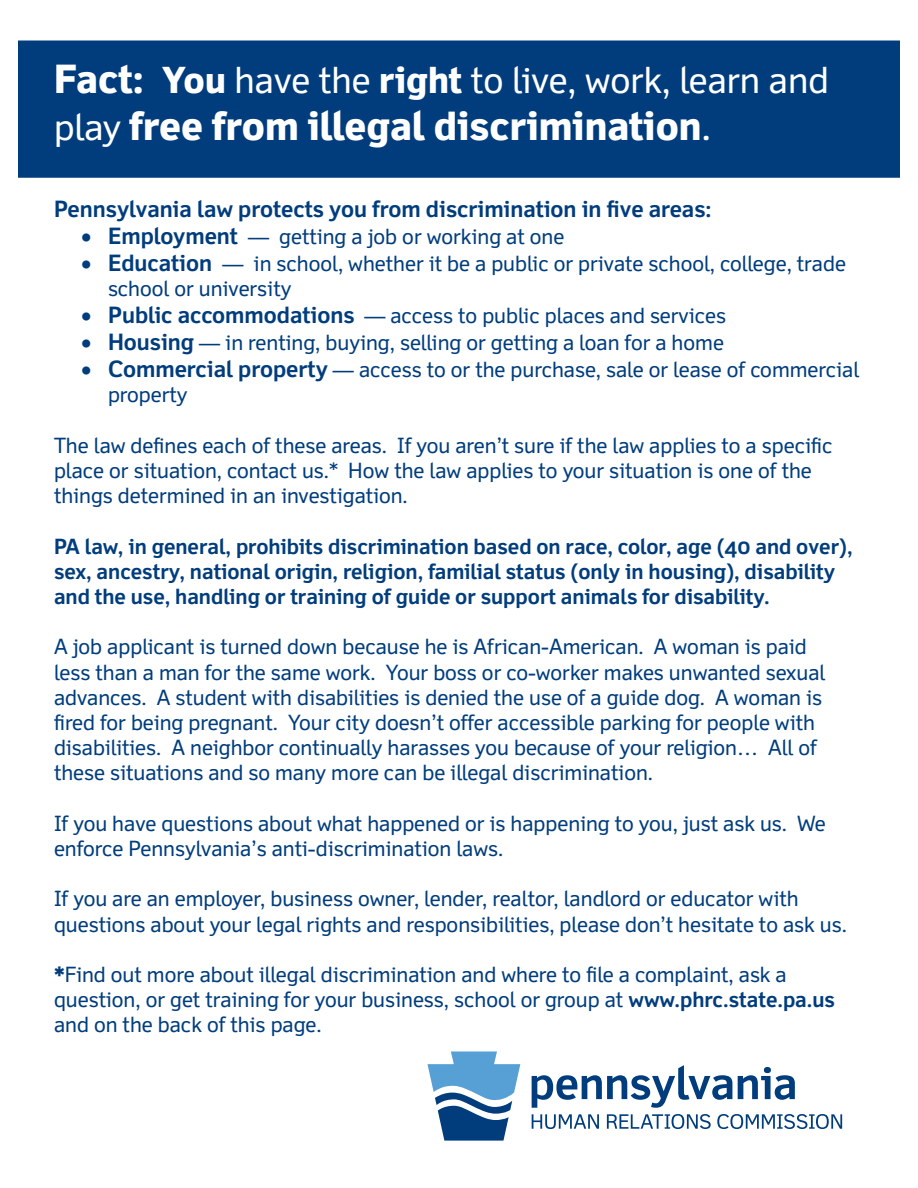
<style>
.page{position:relative;width:918px;height:1188px;background:#fff}
.page>*{position:absolute;margin:0;border:0;box-sizing:border-box;transform-origin:0 0}
.t1{font:800 39px "Felbridge Std";color:#fff}
.t2{font:36px "Felbridge Std";color:#fff}
.t3{font:700 22.5px "Felbridge Std";color:#013d7d}
.t4{font:21px/25.2px "Felbridge Std";color:#013d7d}
.t5{font:700 21px/25.2px "Felbridge Std";color:#013d7d}
.s1{font-weight:800;font-size:39px}
.s2{font-weight:800}
.s3{font-weight:400;font-size:36px}
.s4{font-weight:400}
.s5{font-weight:700;font-size:22.5px}
.s6{font-weight:700}
</style>
<div class="page">
<div style="left:18px;top:40px;width:882px;height:138px;background:#013d7d;border:2px solid #013d7d"></div>
<svg style="left:532px;top:1065px;width:200px;height:43px"></svg>
<svg style="left:738px;top:1067px;width:57px;height:33px"></svg>
<svg style="left:532px;top:1114px;width:67px;height:15px"></svg>
<svg style="left:607px;top:1114px;width:104px;height:15px"></svg>
<svg style="left:717px;top:1114px;width:125px;height:15px"></svg>
<svg style="left:428px;top:1052px;width:92px;height:89px"></svg>
<p class="t2" style="left:54px;top:58px;width:776px"><span class="s1">Fact:</span> <span class="s2">You</span> have the <span class="s2">right</span> to live, work, learn and</p>
<p class="t1" style="left:54px;top:102px;width:659px"><span class="s3">play</span> free from illegal discrimination<span class="s4">.</span></p>
<p class="t3" style="left:54px;top:195px;width:659px">Pennsylvania law protects you from discrimination in five areas:</p>
<p class="t4" style="left:81px;top:223px;width:485px">• <span class="s5">Employment</span> — getting a job or working at one</p>
<p class="t4" style="left:108px;top:250px;width:740px;text-indent:-27px">• <span class="s5">Education</span> — in school, whether it be a public or private school, college, trade school or university</p>
<p class="t4" style="left:81px;top:303px;width:647px">• <span class="s5">Public accommodations</span> — access to public places and services</p>
<p class="t4" style="left:81px;top:330px;width:644px">• <span class="s5">Housing</span> — in renting, buying, selling or getting a loan for a home</p>
<p class="t4" style="left:108px;top:357px;width:753px;text-indent:-27px">• <span class="s5">Commercial property</span> — access to or the purchase, sale or lease of commercial property</p>
<p class="t4" style="left:54px;top:432px;width:780px">The law defines each of these areas. If you aren’t sure if the law applies to a specific place or situation, contact us.* How the law applies to your situation is one of the things determined in an investigation.</p>
<p class="t5" style="left:54px;top:533px;width:800px">PA law, in general, prohibits discrimination based on race, color, age (40 and over), sex, ancestry, national origin, religion, familial status (only in housing), disability and the use, handling or training of guide or support animals for disability.</p>
<p class="t4" style="left:54px;top:634px;width:773px">A job applicant is turned down because he is African-American. A woman is paid less than a man for the same work. Your boss or co-worker makes unwanted sexual advances. A student with disabilities is denied the use of a guide dog. A woman is fired for being pregnant. Your city doesn’t offer accessible parking for people with disabilities. A neighbor continually harasses you because of your religion… All of these situations and so many more can be illegal discrimination.</p>
<p class="t4" style="left:54px;top:810px;width:773px">If you have questions about what happened or is happening to you, just ask us. We enforce Pennsylvania’s anti-discrimination laws.</p>
<p class="t4" style="left:54px;top:886px;width:794px">If you are an employer, business owner, lender, realtor, landlord or educator with questions about your legal rights and responsibilities, please don’t hesitate to ask us.</p>
<p class="t4" style="left:54px;top:961px;width:783px"><span class="s2">*</span>Find out more about illegal discrimination and where to file a complaint, ask a question, or get training for your business, school or group at <span class="s6">www.phrc.state.pa.us </span>and on the back of this page.</p>
</div>
